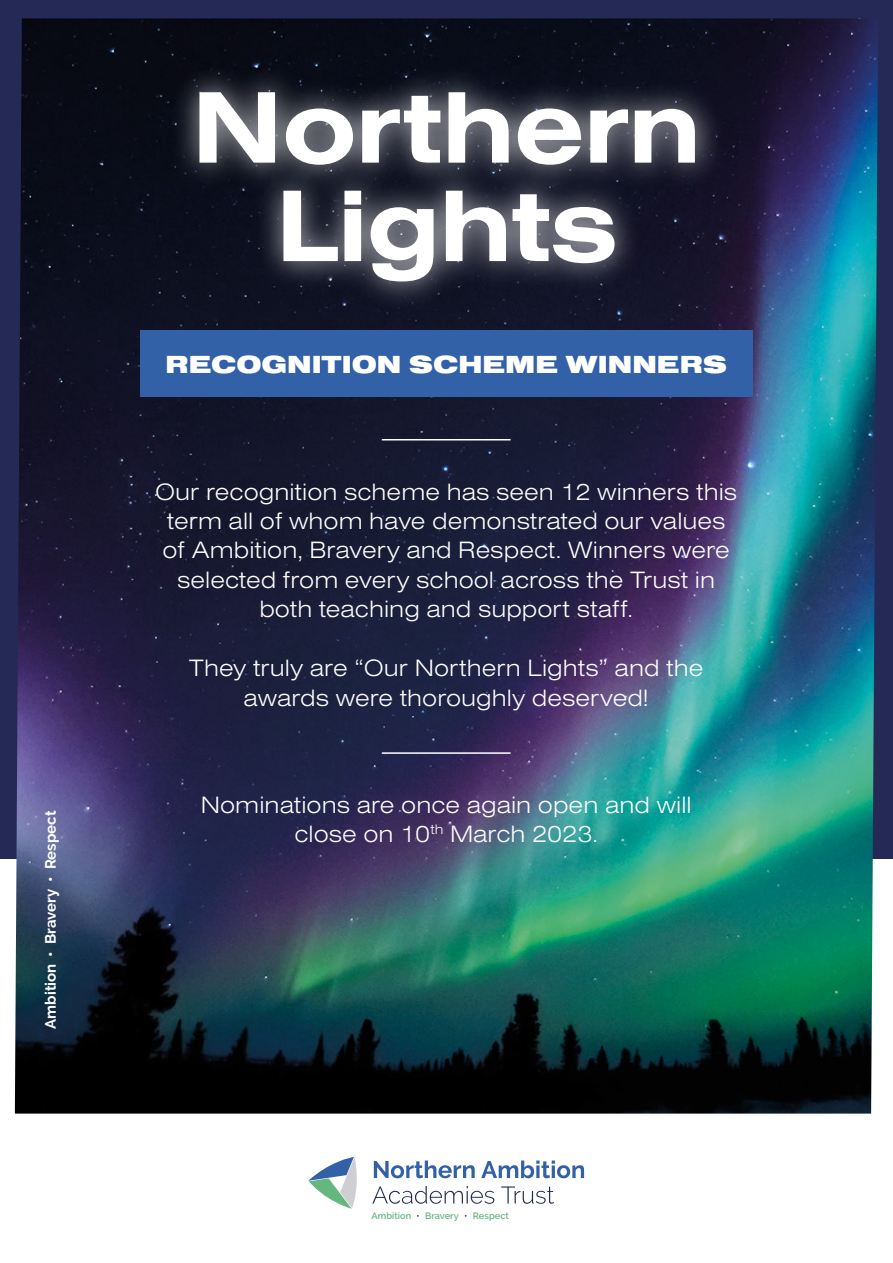
<style>
.page{position:relative;width:893px;height:1263px;background:#fff}
.page>*{position:absolute;margin:0;border:0;box-sizing:border-box;transform-origin:0 0}
.t1{font:700 105.45px/98.4px "Nimbus San Ext";letter-spacing:-.025em;color:#fff;text-align:center}
.t2{font:900 25.65px "Nimbus San Ext";color:#fff}
.t3{font:300 24.6px/29.4px "Nimbus San Ext";color:#fff;text-align:center}
.t4{font:700 15px "Raleway";color:#fff}
.t5{font:600 9.3px "Raleway";color:#66b680}
</style>
<div class="page">
<div style="left:0;top:0;width:893px;height:859px;background:#242956"></div>
<img style="left:15px;top:18px;width:863px;height:1095px">
<svg style="left:374px;top:1160px;width:101px;height:18px"></svg>
<svg style="left:481px;top:1160px;width:103px;height:18px"></svg>
<svg style="left:372px;top:1186px;width:122px;height:18px"></svg>
<svg style="left:501px;top:1186px;width:53px;height:18px"></svg>
<svg style="left:308px;top:1157px;width:49px;height:52px"></svg>
<img style="left:153px;top:36px;width:585px;height:290px">
<div style="left:140px;top:330px;width:612px;height:67px;background:#3261a7"></div>
<hr style="left:382px;top:439px;width:129px;height:1px;background:#fff">
<hr style="left:382px;top:752px;width:129px;height:2px;background:#fff">
<p class="t4" style="left:42px;top:1029px;width:220px;rotate:-90deg">Ambition • Bravery • Respect</p>
<h1 class="t1" style="left:191px;top:73px;width:512px">Northern<br>Lights</h1>
<p class="t2" style="left:165px;top:350px;width:563px">RECOGNITION SCHEME WINNERS</p>
<p class="t3" style="left:155px;top:476px;width:583px">Our recognition scheme has seen 12 winners this term all of whom have demonstrated our values of Ambition, Bravery and Respect. Winners were selected from every school across the Trust in both teaching and support staff.</p>
<p class="t3" style="left:189px;top:652px;width:516px">They truly are “Our Northern Lights” and the awards were thoroughly deserved!</p>
<p class="t3" style="left:201px;top:789px;width:492px">Nominations are once again open and will close on 10<sup>th</sup> March 2023.</p>
<p class="t5" style="left:372px;top:1210px;width:41px">Ambition</p>
<p class="t5" style="left:425px;top:1210px;width:35px">Bravery</p>
<p class="t5" style="left:473px;top:1210px;width:37px">Respect</p>
</div>
